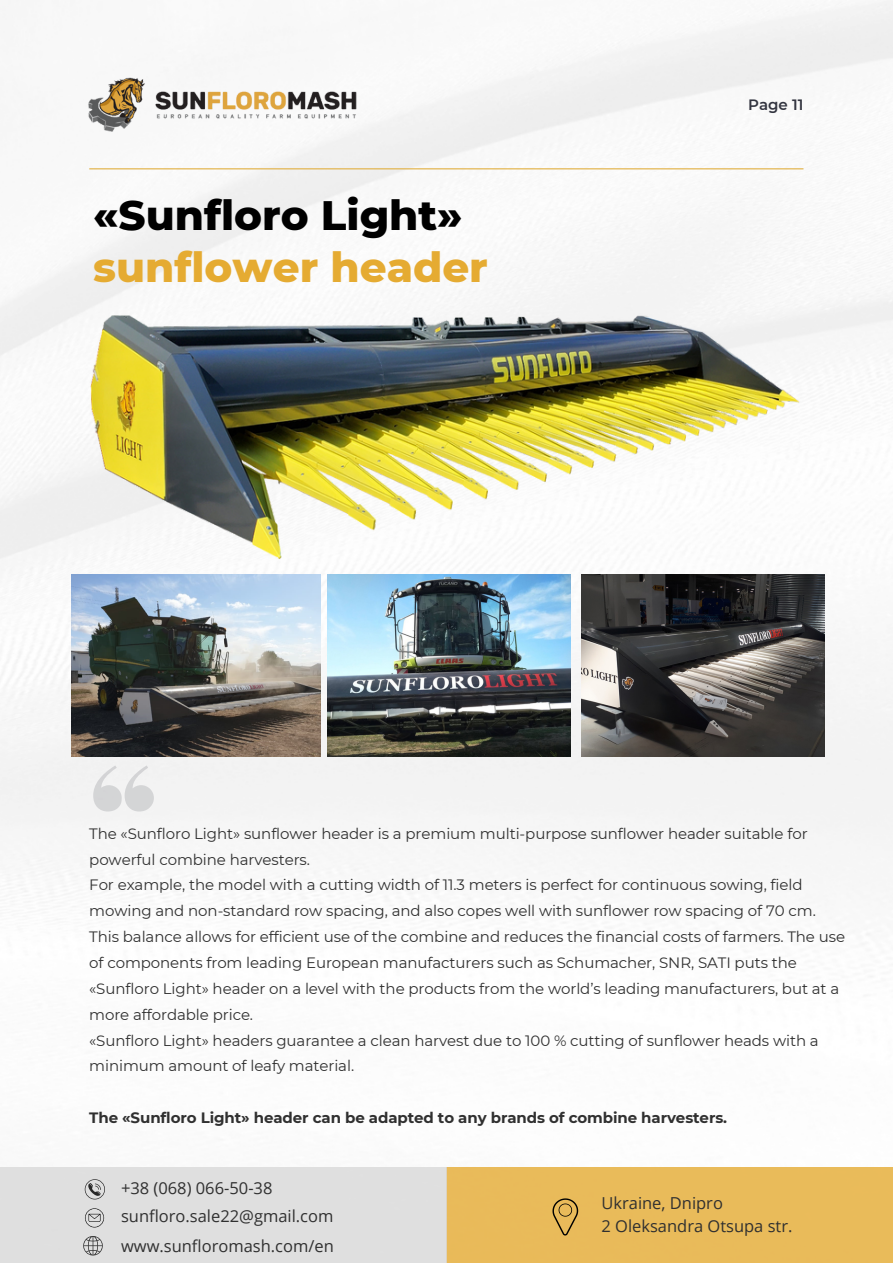
<style>
.page{position:relative;width:893px;height:1264px;background:#fff}
.page>*{position:absolute;margin:0;border:0;box-sizing:border-box;transform-origin:0 0}
.t1{font:800 42px "Montserrat";color:#000}
.t2{font:800 42px "Montserrat";color:#e5ab32}
.t3{font:16.5px/22.5px "Open Sans";color:#303030}
.t4{font:15px/25.8px "Montserrat";letter-spacing:-.005em;color:#303030}
.t5{font:700 15px "Montserrat";letter-spacing:-.005em;color:#303030}
.t6{font:600 15px "Montserrat";color:#333540}
</style>
<div class="page">
<img style="left:0;top:0;width:892px;height:977px">
<hr style="left:89px;top:168px;width:714px;height:1px;background:#e1af40">
<img style="left:32px;top:243px;width:828px;height:334px">
<svg style="left:93px;top:765px;width:61px;height:46px"></svg>
<img style="left:328px;top:574px;width:242px;height:183px">
<img style="left:72px;top:574px;width:248px;height:183px">
<img style="left:581px;top:574px;width:243px;height:183px">
<img style="left:84px;top:75px;width:278px;height:64px">
<div style="left:446px;top:1167px;width:446px;height:95px;background:#e9bb5a"></div>
<div style="left:0;top:1167px;width:446px;height:95px;background:#d9d9d9"></div>
<svg style="left:83px;top:1236px;width:20px;height:19px"></svg>
<svg style="left:552px;top:1198px;width:26px;height:37px"></svg>
<svg style="left:85px;top:1208px;width:19px;height:19px"></svg>
<svg style="left:85px;top:1179px;width:20px;height:20px"></svg>
<h1 class="t1" style="left:93px;top:190px;width:371px">«Sunfloro Light»</h1>
<h1 class="t2" style="left:93px;top:241px;width:396px">sunflower header</h1>
<p class="t6" style="left:748px;top:95px;width:57px">Page 11</p>
<p class="t4" style="left:89px;top:820px;width:757px">The «Sunfloro Light» sunflower header is a premium multi-purpose sunflower header suitable for powerful combine harvesters.<br>For example, the model with a cutting width of 11.3 meters is perfect for continuous sowing, field mowing and non-standard row spacing, and also copes well with sunflower row spacing of 70 cm.<br>This balance allows for efficient use of the combine and reduces the financial costs of farmers. The use of components from leading European manufacturers such as Schumacher, SNR, SATI puts the «Sunfloro Light» header on a level with the products from the world’s leading manufacturers, but at a more affordable price.<br>«Sunfloro Light» headers guarantee a clean harvest due to 100 % cutting of sunflower heads with a minimum amount of leafy material.</p>
<p class="t5" style="left:89px;top:1108px;width:639px">The «Sunfloro Light» header can be adapted to any brands of combine harvesters.</p>
<p class="t3" style="left:121px;top:1176px;width:153px">+38 (068) 066-50-38</p>
<p class="t3" style="left:121px;top:1204px;width:214px">sunfloro.sale22@gmail.com</p>
<p class="t3" style="left:121px;top:1233px;width:214px">www.sunfloromash.com/en</p>
<p class="t3" style="left:601px;top:1191px;width:192px">Ukraine, Dnipro<br>2 Oleksandra Otsupa str.</p>
</div>
